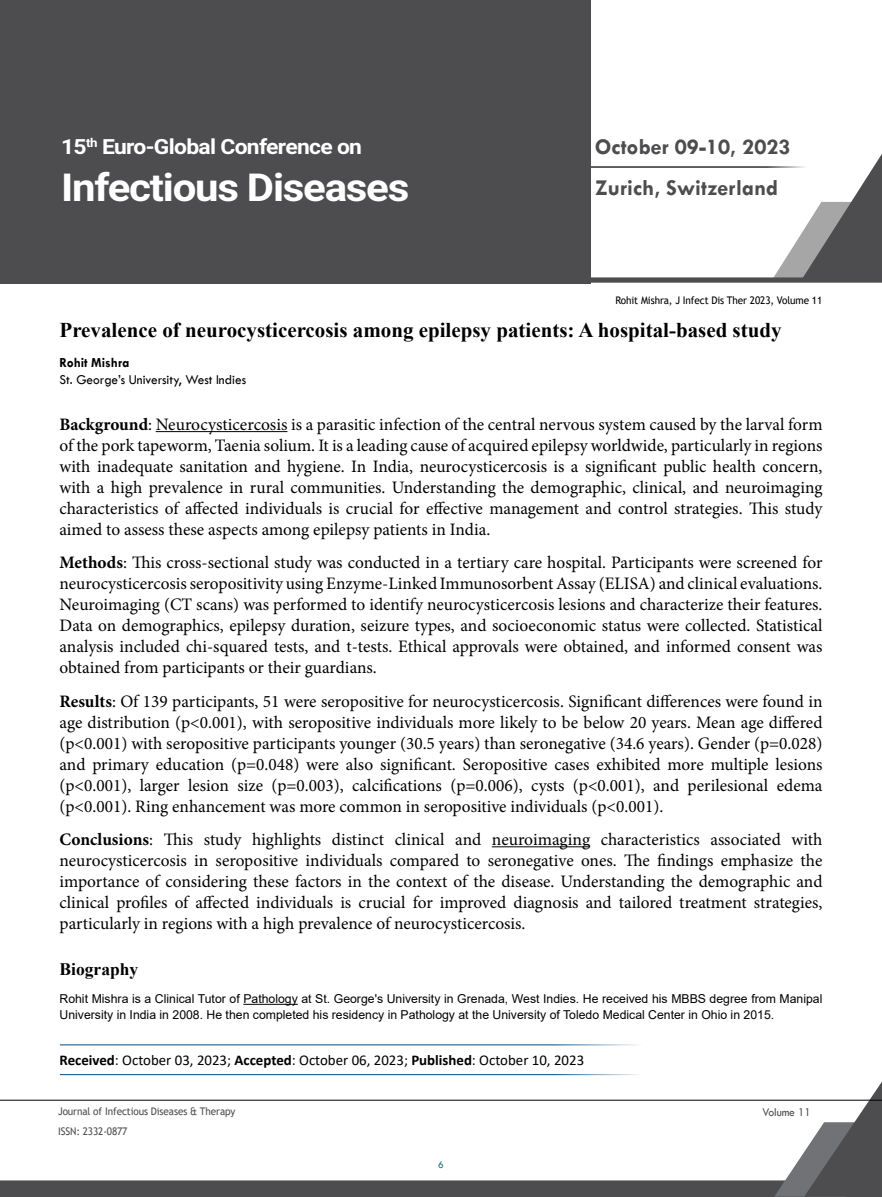
<style>
.page{position:relative;width:882px;height:1197px;background:#fff}
.page>*{position:absolute;margin:0;border:0;box-sizing:border-box;transform-origin:0 0}
.t1{font:700 38.5px "Roboto";letter-spacing:-.03em;color:#fff;scale:1.09 1}
.t2{font:700 22.75px/41.1px "Tw Cen";color:#4d4d4f}
.t3{font:700 21px "Times New Roman";color:#000}
.t4{font:700 21px "Roboto";letter-spacing:-.03em;color:#fff;scale:1.09 1}
.t5{font:17.5px/21px "Minion Pro";color:#000;text-align:justify}
.t6{font:700 17.5px "Times New Roman";color:#000}
.t7{font:14.88px "Calibri";color:#000}
.t8{font:14px "Tw Cen";color:#000;scale:.95 1}
.t9{font:700 14px "Tw Cen";color:#000;scale:.95 1}
.t10{font:12.25px/15.8px "Arial";color:#000}
.t11{font:12.25px "Tw Cen";letter-spacing:-.01em;color:#4d4d4f;scale:.95 1}
.t12{font:10.5px "Trebuchet MS";letter-spacing:-.01em;color:#4d4d4f;scale:.95 1}
.t13{font:10.5px "Trebuchet MS";letter-spacing:-.01em;color:#000;scale:.95 1}
.t14{font:10.5px "Tw Cen";color:#15697e;scale:.95 1}
.s1{font-weight:700}
</style>
<div class="page">
<svg style="left:0;top:1075px;width:882px;height:122px"></svg>
<hr style="left:0;top:1100px;width:882px;height:1px;background:#000">
<div style="left:0;top:0;width:590px;height:283px;background:#4d4d4f"></div>
<svg style="left:590px;top:153px;width:292px;height:130px"></svg>
<hr style="left:156px;top:431px;width:131px;height:1px;background:#000">
<hr style="left:492px;top:846px;width:98px;height:1px;background:#000">
<hr style="left:243px;top:1004px;width:55px;height:1px;background:#000">
<hr style="left:60px;top:1044px;width:618px;height:1px;background:#004b84">
<hr style="left:60px;top:1074px;width:618px;height:1px;background:#004b84">
<p class="t4" style="left:61px;top:132px;width:277px">15<sup>th</sup> Euro-Global Conference on</p>
<h1 class="t1" style="left:61px;top:161px;width:321px">Infectious Diseases</h1>
<h2 class="t2" style="left:595px;top:126px;width:197px">October 09-10, 2023<br>Zurich, Switzerland</h2>
<p class="t13" style="left:616px;top:293px;width:219px">Rohit Mishra, J Infect Dis Ther 2023, Volume 11</p>
<p class="t3" style="left:60px;top:314px;width:724px">Prevalence of neurocysticercosis among epilepsy patients: A hospital-based study</p>
<p class="t9" style="left:60px;top:354px;width:75px">Rohit Mishra</p>
<p class="t8" style="left:60px;top:371px;width:198px">St. George’s University, West Indies</p>
<p class="t5" style="left:60px;top:414px;width:765px"><span class="s1">Background</span>: Neurocysticercosis is a parasitic infection of the central nervous system caused by the larval form of the pork tapeworm, Taenia solium. It is a leading cause of acquired epilepsy worldwide, particularly in regions with inadequate sanitation and hygiene. In India, neurocysticercosis is a significant public health concern, with a high prevalence in rural communities. Understanding the demographic, clinical, and neuroimaging characteristics of affected individuals is crucial for effective management and control strategies. This study aimed to assess these aspects among epilepsy patients in India.</p>
<p class="t5" style="left:60px;top:552px;width:765px"><span class="s1">Methods</span>: This cross-sectional study was conducted in a tertiary care hospital. Participants were screened for neurocysticercosis seropositivity using Enzyme-Linked Immunosorbent Assay (ELISA) and clinical evaluations.<br>Neuroimaging (CT scans) was performed to identify neurocysticercosis lesions and characterize their features.<br>Data on demographics, epilepsy duration, seizure types, and socioeconomic status were collected. Statistical analysis included chi-squared tests, and t-tests. Ethical approvals were obtained, and informed consent was obtained from participants or their guardians.</p>
<p class="t5" style="left:60px;top:691px;width:764px"><span class="s1">Results</span>: Of 139 participants, 51 were seropositive for neurocysticercosis. Significant differences were found in age distribution (p&lt;0.001), with seropositive individuals more likely to be below 20 years. Mean age differed (p&lt;0.001) with seropositive participants younger (30.5 years) than seronegative (34.6 years). Gender (p=0.028) and primary education (p=0.048) were also significant. Seropositive cases exhibited more multiple lesions (p&lt;0.001), larger lesion size (p=0.003), calcifications (p=0.006), cysts (p&lt;0.001), and perilesional edema (p&lt;0.001). Ring enhancement was more common in seropositive individuals (p&lt;0.001).</p>
<p class="t5" style="left:60px;top:829px;width:765px"><span class="s1">Conclusions</span>: This study highlights distinct clinical and neuroimaging characteristics associated with neurocysticercosis in seropositive individuals compared to seronegative ones. The findings emphasize the importance of considering these factors in the context of the disease. Understanding the demographic and clinical profiles of affected individuals is crucial for improved diagnosis and tailored treatment strategies, particularly in regions with a high prevalence of neurocysticercosis.</p>
<p class="t6" style="left:60px;top:956px;width:80px">Biography</p>
<p class="t10" style="left:60px;top:991px;width:764px">Rohit Mishra is a Clinical Tutor of Pathology at St. George's University in Grenada, West Indies. He received his MBBS degree from Manipal<br>University in India in 2008. He then completed his residency in Pathology at the University of Toledo Medical Center in Ohio in 2015.</p>
<p class="t7" style="left:60px;top:1050px;width:526px"><span class="s1">Received</span>: October 03, 2023; <span class="s1">Accepted</span>: October 06, 2023; <span class="s1">Published</span>: October 10, 2023</p>
<p class="t12" style="left:58px;top:1105px;width:188px">Journal of Infectious Diseases &amp; Therapy</p>
<p class="t11" style="left:762px;top:1104px;width:53px">Volume 11</p>
<p class="t12" style="left:58px;top:1125px;width:75px">ISSN: 2332-0877</p>
<p class="t14" style="left:438px;top:1159px;width:7px">6</p>
</div>
